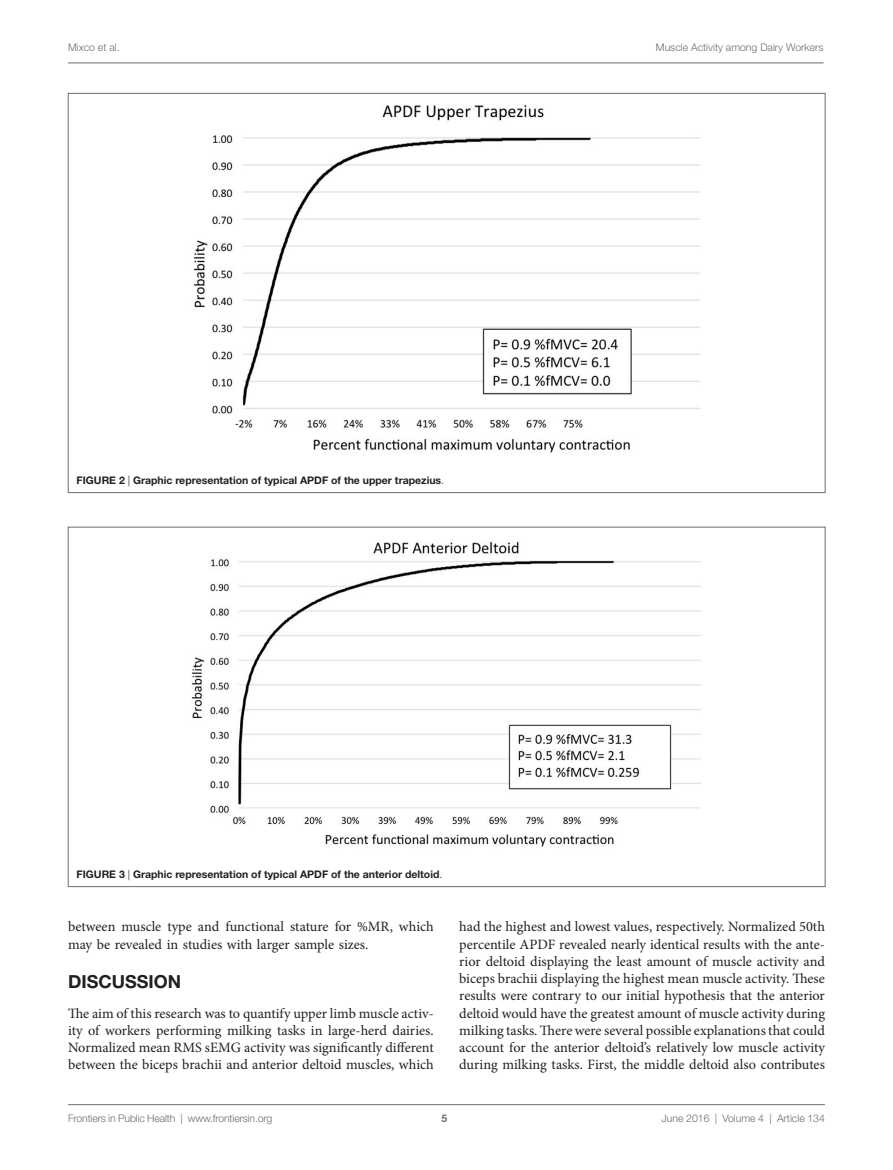
<style>
.page{position:relative;width:893px;height:1170px;background:#fff}
.page>*{position:absolute;margin:0;border:0;box-sizing:border-box;transform-origin:0 0}
.t1{font:700 18px "Helvetica Neue LT Std";color:#231f20}
.t2{font:14.25px/17.2px "Minion Pro";color:#231f20;text-align:justify}
.t3{font:700 10.5px "Helvetica Neue LT Std";color:#231f20}
.t4{font:300 10.5px "Helvetica Neue LT Std";color:#6c6d70}
.t5{font:700 10.5px "Helvetica Neue LT Std";color:#6c6d70}
.s1{font-weight:300}
</style>
<div class="page">
<img style="left:192px;top:541px;width:509px;height:306px">
<img style="left:193px;top:105px;width:507px;height:348px">
<hr style="left:68px;top:1104px;width:757px;height:1px;background:#6c6d70">
<hr style="left:68px;top:63px;width:756px;height:1px;background:#6c6d70">
<p class="t4" style="left:68px;top:41px;width:53px">Mixco et al.</p>
<p class="t4" style="left:656px;top:41px;width:169px">Muscle Activity among Dairy Workers</p>
<p class="t3" style="left:77px;top:474px;width:369px">FIG URE 2 <span class="s1">|</span> Graphic representation of typical APDF of the upper trapezius<span class="s1">.</span></p>
<p class="t3" style="left:77px;top:867px;width:367px">FIG URE 3 <span class="s1">|</span> Graphic representation of typical APDF of the anterior deltoid<span class="s1">.</span></p>
<p class="t2" style="left:68px;top:918px;width:367px">between muscle type and functional stature for %MR, which may be revealed in studies with larger sample sizes.</p>
<p class="t1" style="left:68px;top:969px;width:112px">DISCUSSION</p>
<p class="t2" style="left:68px;top:1004px;width:367px">The aim of this research was to quantify upper limb muscle activ&shy;ity of workers performing milking tasks in large-herd dairies.<br>Normalized mean RMS sEMG activity was significantly different between the biceps brachii and anterior deltoid muscles, which</p>
<p class="t2" style="left:459px;top:918px;width:367px">had the highest and lowest values, respectively. Normalized 50th percentile APDF revealed nearly identical results with the ante&shy;rior deltoid displaying the least amount of muscle activity and biceps brachii displaying the highest mean muscle activity. These results were contrary to our initial hypothesis that the anterior deltoid would have the greatest amount of muscle activity during milking tasks. There were several possible explanations that could account for the anterior deltoid’s relatively low muscle activity during milking tasks. First, the middle deltoid also contributes</p>
<p class="t4" style="left:68px;top:1111px;width:206px">Frontiers in Public Health | www.frontiersin.org</p>
<p class="t4" style="left:662px;top:1111px;width:165px">June 2016 | Volume 4 | Article 134</p>
<p class="t5" style="left:441px;top:1111px;width:7px">5</p>
</div>
